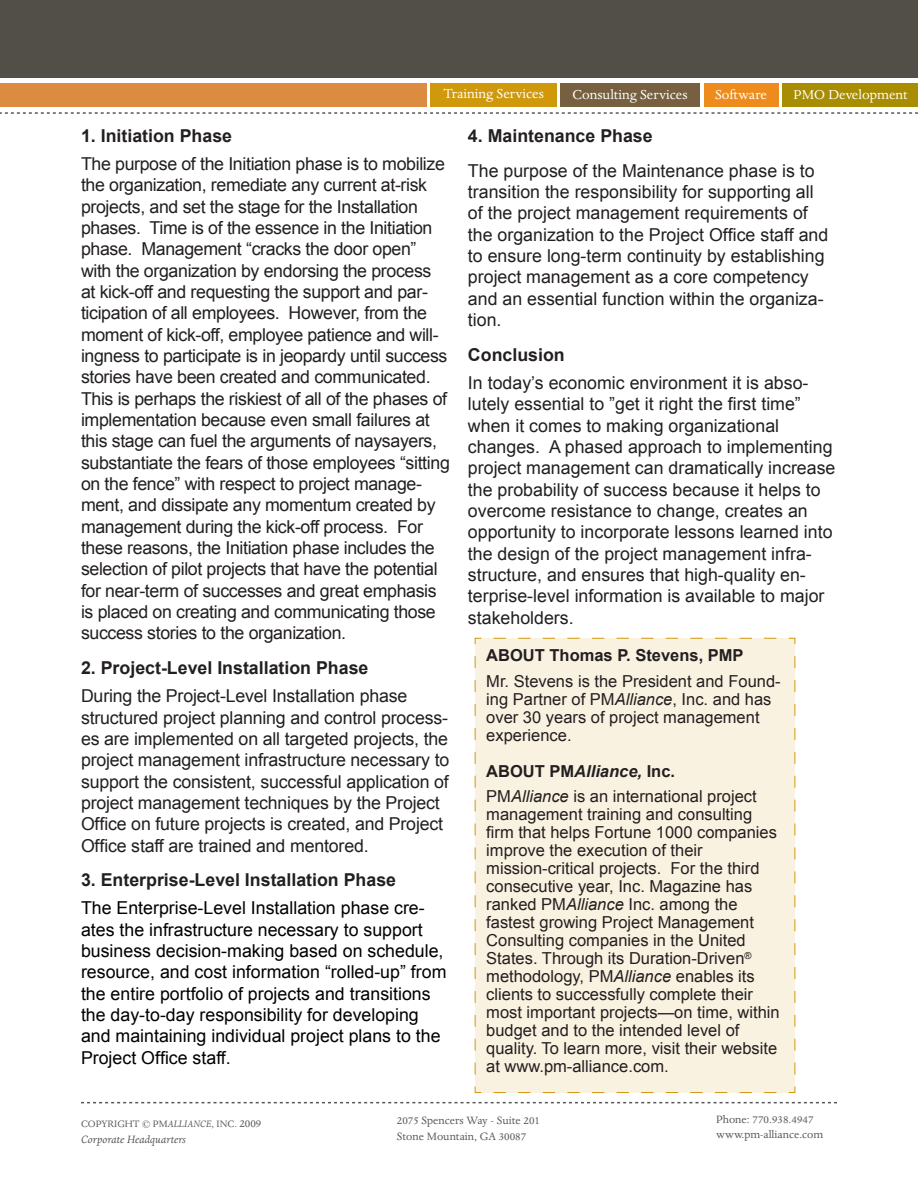
<style>
.page{position:relative;width:918px;height:1188px;background:#fff}
.page>*{position:absolute;margin:0;border:0;box-sizing:border-box;transform-origin:0 0}
.t1{font:17.85px/21.3px "Arial";letter-spacing:-.01em;color:#231f20}
.t2{font:17.85px/21.3px "Arial";color:#000}
.t3{font:700 17.85px "Arial";color:#231f20}
.t4{font:16.5px/18px "Arial";color:#231f20}
.t5{font:700 16.5px "Arial";color:#231f20}
.t6{font:15px "Dante";color:#fff}
.t7{font:12.3px "Dante";color:#57585a}
.t8{font:italic 12.3px "Dante";color:#57585a}
.t9{font:10.8px "Dante";color:#57585a}
.s1{font-style:italic}
.s2{font-size:12.3px}
</style>
<div class="page">
<div style="left:0;top:0;width:918px;height:78px;background:#514f48"></div>
<div style="left:0;top:83px;width:427px;height:24px;background:#db8c41"></div>
<div style="left:782px;top:83px;width:136px;height:24px;background:#a88c01"></div>
<div style="left:431px;top:83px;width:126px;height:24px;background:#d0990c"></div>
<div style="left:560px;top:83px;width:140px;height:24px;background:#76603f"></div>
<div style="left:704px;top:83px;width:74px;height:24px;background:#ed8c1c"></div>
<svg style="left:0;top:112px;width:918px;height:2px"></svg>
<svg style="left:81px;top:1102px;width:756px;height:1px"></svg>
<div style="left:474px;top:637px;width:322px;height:456px;background:#faf2e1"></div>
<p class="t6" style="left:443px;top:86px;width:102px">Training Services</p>
<p class="t6" style="left:572px;top:86px;width:117px">Consulting Services</p>
<p class="t6" style="left:715px;top:87px;width:53px">Software</p>
<p class="t6" style="left:794px;top:86px;width:116px">PMO Development</p>
<p class="t3" style="left:81px;top:124px;width:153px">1. Initiation Phase</p>
<p class="t1" style="left:81px;top:153px;width:370px">The purpose of the Initiation phase is to mobilize the organization, remediate any current at-risk projects, and set the stage for the Installation phases. Time is of the essence in the Initiation phase. Management “cracks the door open” with the organization by endorsing the process at kick-off and requesting the support and par&shy;ticipation of all employees. However, from the moment of kick-off, employee patience and will&shy;ingness to participate is in jeopardy until success stories have been created and communicated.<br>This is perhaps the riskiest of all of the phases of implementation because even small failures at this stage can fuel the arguments of naysayers, substantiate the fears of those employees “sitting on the fence” with respect to project manage&shy;ment, and dissipate any momentum created by management during the kick-off process. For these reasons, the Initiation phase includes the selection of pilot projects that have the potential for near-term of successes and great emphasis is placed on creating and communicating those success stories to the organization.</p>
<p class="t3" style="left:81px;top:656px;width:289px">2. Project-Level Installation Phase</p>
<p class="t1" style="left:81px;top:685px;width:370px">During the Project-Level Installation phase structured project planning and control process&shy;es are implemented on all targeted projects, the project management infrastructure necessary to support the consistent, successful application of project management techniques by the Project Office on future projects is created, and Project Office staff are trained and mentored.</p>
<p class="t3" style="left:81px;top:868px;width:317px">3. Enterprise-Level Installation Phase</p>
<p class="t2" style="left:81px;top:898px;width:367px">The Enterprise-Level Installation phase cre&shy;ates the infrastructure necessary to support business decision-making based on schedule, resource, and cost information “rolled-up” from the entire portfolio of projects and transitions the day-to-day responsibility for developing and maintaining individual project plans to the Project Office staff.</p>
<p class="t3" style="left:468px;top:124px;width:186px">4. Maintenance Phase</p>
<p class="t1" style="left:468px;top:160px;width:362px">The purpose of the Maintenance phase is to transition the responsibility for supporting all of the project management requirements of the organization to the Project Office staff and to ensure long-term continuity by establishing project management as a core competency and an essential function within the organiza&shy;tion.</p>
<p class="t3" style="left:468px;top:343px;width:98px">Conclusion</p>
<p class="t1" style="left:468px;top:372px;width:369px">In today’s economic environment it is abso&shy;lutely essential to ”get it right the first time” when it comes to making organizational changes. A phased approach to implementing project management can dramatically increase the probability of success because it helps to overcome resistance to change, creates an opportunity to incorporate lessons learned into the design of the project management infra&shy;structure, and ensures that high-quality en&shy;terprise-level information is available to major stakeholders.</p>
<p class="t5" style="left:486px;top:645px;width:259px">ABOUT Thomas P. Stevens, PMP</p>
<p class="t4" style="left:486px;top:672px;width:296px">Mr. Stevens is the President and Found&shy;ing Partner of PM<span class="s1">Alliance</span>, Inc. and has over 30 years of project management experience.</p>
<p class="t5" style="left:486px;top:760px;width:190px">ABOUT PM<span class="s1">Alliance,</span> Inc.</p>
<p class="t4" style="left:486px;top:788px;width:295px">PM<span class="s1">Alliance</span> is an international project management training and consulting firm that helps Fortune 1000 companies improve the execution of their mission-critical projects. For the third consecutive year, Inc. Magazine has ranked PM<span class="s1">Alliance</span> Inc. among the fastest growing Project Management Consulting companies in the United States. Through its Duration-Driven<sup>® </sup>methodology, PM<span class="s1">Alliance</span> enables its clients to successfully complete their most important projects—on time, within budget and to the intended level of quality. To learn more, visit their website at www.pm-alliance.com.</p>
<p class="t9" style="left:81px;top:1118px;width:182px">COPYRIGHT © PM<span class="s1">ALLIANCE</span>, INC. <span class="s2">2009</span></p>
<p class="t8" style="left:81px;top:1133px;width:107px">Corporate Headquarters</p>
<p class="t7" style="left:397px;top:1114px;width:145px">2075 Spencers Way - Suite 201</p>
<p class="t7" style="left:397px;top:1130px;width:131px">Stone Mountain, GA 30087</p>
<p class="t7" style="left:716px;top:1113px;width:99px">Phone: 770.938.4947</p>
<p class="t7" style="left:716px;top:1128px;width:109px">www.pm-alliance.com</p>
</div>
